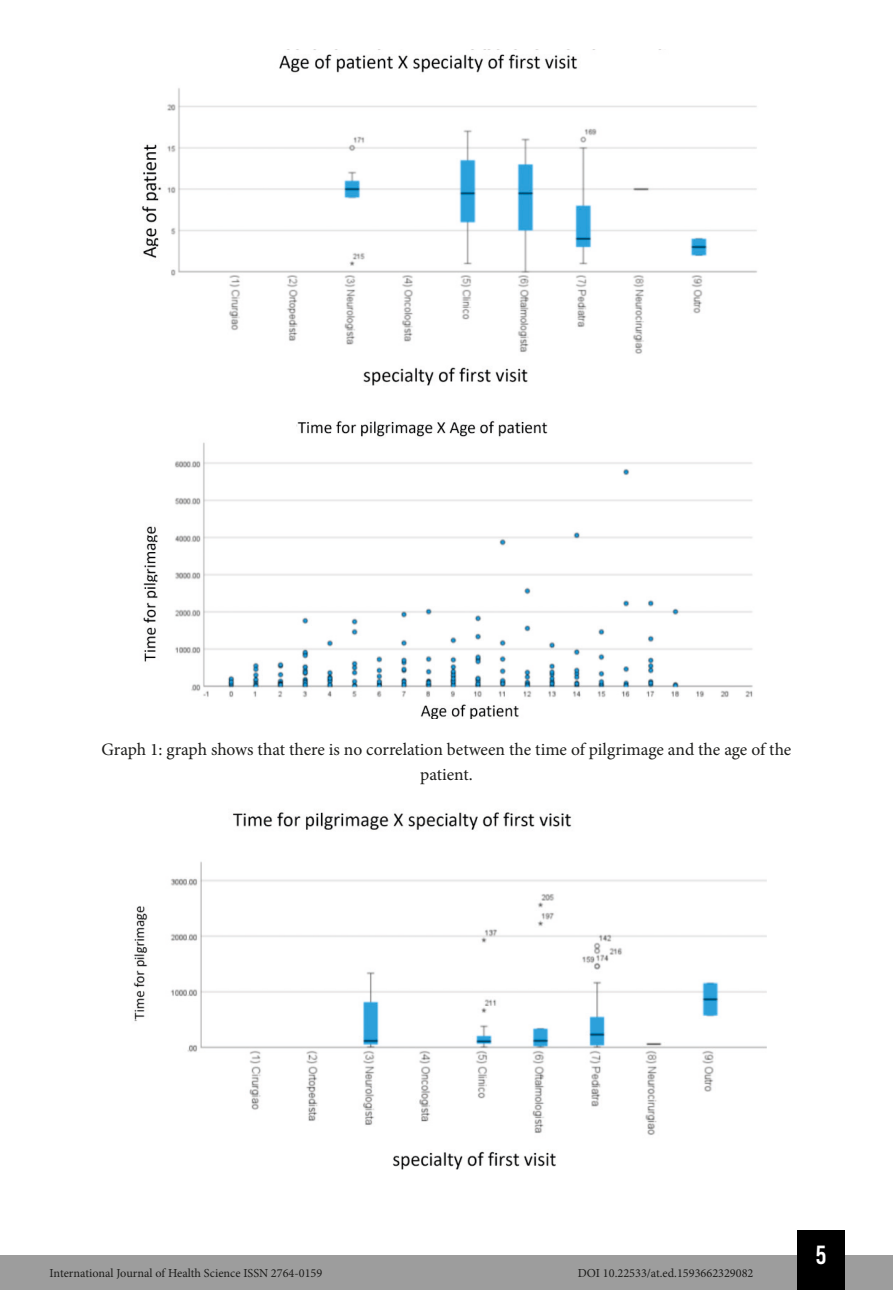
<style>
.page{position:relative;width:893px;height:1290px;background:#fff}
.page>*{position:absolute;margin:0;border:0;box-sizing:border-box;transform-origin:0 0}
.t1{font:26.25px "Bebas Kai";color:#fff}
.t2{font:17.5px/24.5px "Minion Pro";letter-spacing:-.005em;color:#1d1d1b;text-align:center}
.t3{font:12.25px "Minion Pro";color:#1d1d1b}
</style>
<div class="page">
<div style="left:0;top:1255px;width:893px;height:35px;background:#9d9d9d"></div>
<div style="left:797px;top:1230px;width:48px;height:60px;background:#000"></div>
<img style="left:141px;top:54px;width:616px;height:332px">
<img style="left:143px;top:420px;width:610px;height:298px">
<img style="left:133px;top:812px;width:634px;height:357px">
<p class="t2" style="left:102px;top:737px;width:691px">Graph 1: graph shows that there is no correlation between the time of pilgrimage and the age of the patient.</p>
<p class="t3" style="left:50px;top:1265px;width:274px">International Journal of Health Science ISSN 2764-0159</p>
<p class="t3" style="left:578px;top:1265px;width:177px">DOI 10.22533/at.ed.1593662329082</p>
<h1 class="t1" style="left:816px;top:1241px;width:12px">5</h1>
</div>
